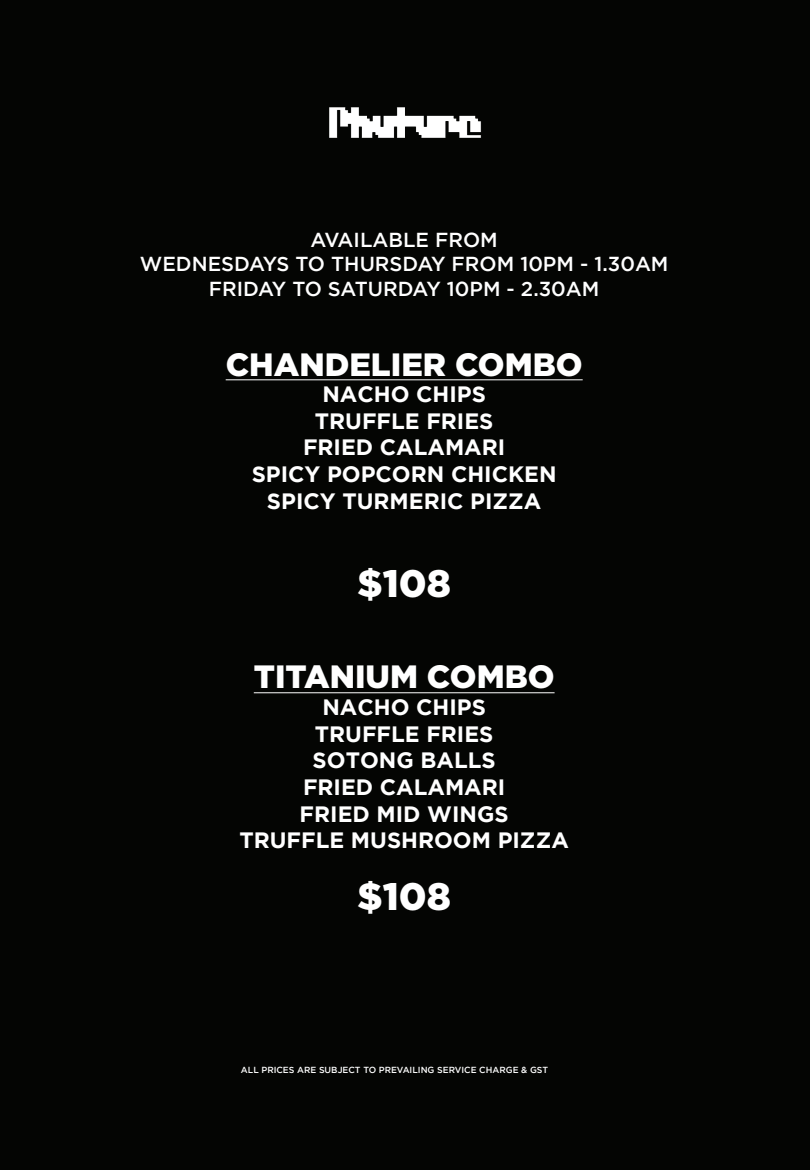
<style>
.page{position:relative;width:810px;height:1170px;background:#040503}
.page>*{position:absolute;margin:0;border:0;box-sizing:border-box;transform-origin:0 0}
.t1{font:900 38.25px "Gotham";color:#fff}
.t2{font:900 32.25px "Gotham";color:#fff}
.t3{font:700 22.2px/26.5px "Gotham";color:#fff;text-align:center}
.t4{font:500 20.25px/24.3px "Gotham";color:#fff;text-align:center}
.t5{font:500 8.85px "Gotham";color:#fff}
</style>
<div class="page">
<hr style="left:226px;top:379px;width:357px;height:1px;background:#fff">
<hr style="left:254px;top:692px;width:301px;height:1px;background:#fff">
<img style="left:329px;top:107px;width:152px;height:31px">
<p class="t4" style="left:140px;top:227px;width:530px">AVAILABLE FROM<br>WEDNESDAYS TO THURSDAY FROM 10PM - 1.30AM<br>FRIDAY TO SATURDAY 10PM - 2.30AM</p>
<h2 class="t2" style="left:226px;top:345px;width:358px">CHANDELIER COMBO</h2>
<p class="t3" style="left:252px;top:380px;width:306px">NACHO CHIPS<br>TRUFFLE FRIES<br>FRIED CALAMARI<br>SPICY POPCORN CHICKEN<br>SPICY TURMERIC PIZZA</p>
<h1 class="t1" style="left:357px;top:561px;width:95px">$108</h1>
<h2 class="t2" style="left:254px;top:658px;width:302px">TITANIUM COMBO</h2>
<p class="t3" style="left:239px;top:693px;width:331px">NACHO CHIPS<br>TRUFFLE FRIES<br>SOTONG BALLS<br>FRIED CALAMARI<br>FRIED MID WINGS<br>TRUFFLE MUSHROOM PIZZA</p>
<h1 class="t1" style="left:357px;top:874px;width:95px">$108</h1>
<p class="t5" style="left:241px;top:1065px;width:309px">ALL PRICES ARE SUBJECT TO PREVAILING SERVICE CHARGE &amp; GST</p>
</div>
